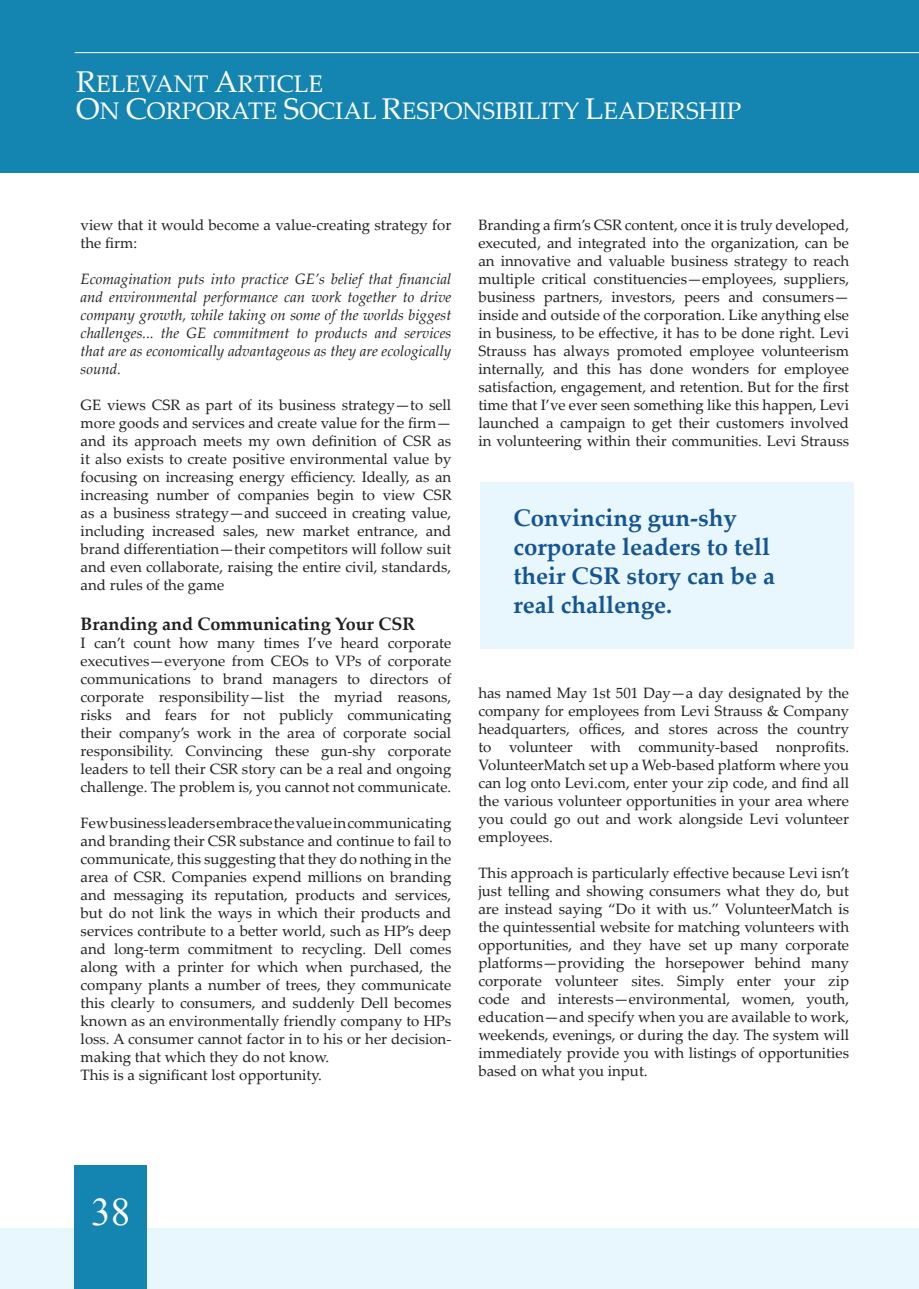
<style>
.page{position:relative;width:919px;height:1289px;background:#fff}
.page>*{position:absolute;margin:0;border:0;box-sizing:border-box;transform-origin:0 0}
.t1{font:39px "Times New Roman";color:#fff}
.t2{font:700 24px/28.8px "Palatino Linotype";color:#155593}
.t3{font:24px/27px "Palatino Linotype";color:#fff}
.t4{font:700 18px "Palatino Linotype";color:#231f20}
.t5{font:15px/18px "Palatino Linotype";color:#231f20;text-align:justify}
.t6{font:italic 15px/18px "Palatino Linotype";color:#231f20;text-align:justify}
.s1{font-size:30px}
</style>
<div class="page">
<div style="left:0;top:0;width:918px;height:173px;background:#1484b0"></div>
<div style="left:480px;top:482px;width:373px;height:167px;background:#e8f6fd"></div>
<div style="left:0;top:1228px;width:918px;height:60px;background:#e8f6fd"></div>
<div style="left:75px;top:1165px;width:72px;height:123px;background:#1484b0"></div>
<hr style="left:75px;top:52px;width:843px;height:1px;background:#fff">
<h2 class="t3" style="left:76px;top:69px;width:666px"><span class="s1">R</span>ELEVANT <span class="s1">A</span>RTICLE<br><span class="s1">O</span>N <span class="s1">C</span>ORPORATE <span class="s1">S</span>OCIAL <span class="s1">R</span>ESPONSIBILITY <span class="s1">L</span>EADERSHIP</h2>
<p class="t5" style="left:81px;top:215px;width:372px">view that it would become a value-creating strategy for the firm:</p>
<p class="t6" style="left:81px;top:269px;width:372px">Ecomagination puts into practice GE’s belief that financial and environmental performance can work together to drive company growth, while taking on some of the worlds biggest challenges... the GE commitment to products and services that are as economically advantageous as they are ecologically sound.</p>
<p class="t5" style="left:81px;top:395px;width:372px">GE views CSR as part of its business strategy—to sell more goods and services and create value for the firm— and its approach meets my own definition of CSR as it also exists to create positive environmental value by focusing on increasing energy efficiency. Ideally, as an increasing number of companies begin to view CSR as a business strategy—and succeed in creating value, including increased sales, new market entrance, and brand differentiation—their competitors will follow suit and even collaborate, raising the entire civil, standards, and rules of the game</p>
<p class="t4" style="left:81px;top:611px;width:336px">Branding and Communicating Your CSR</p>
<p class="t5" style="left:81px;top:633px;width:372px">I can’t count how many times I’ve heard corporate executives—everyone from CEOs to VPs of corporate communications to brand managers to directors of corporate responsibility—list the myriad reasons, risks and fears for not publicly communicating their company’s work in the area of corporate social responsibility. Convincing these gun-shy corporate leaders to tell their CSR story can be a real and ongoing challenge. The problem is, you cannot not communicate.</p>
<p class="t5" style="left:81px;top:813px;width:372px;text-align:left">Few business leaders embrace the value in communicating and branding their CSR substance and continue to fail to communicate, this suggesting that they do nothing in the area of CSR. Companies expend millions on branding and messaging its reputation, products and services, but do not link the ways in which their products and services contribute to a better world, such as HP’s deep and long-term commitment to recycling. Dell comes along with a printer for which when purchased, the company plants a number of trees, they communicate this clearly to consumers, and suddenly Dell becomes known as an environmentally friendly company to HPs loss. A consumer cannot factor in to his or her decision&shy;making that which they do not know.<br>This is a significant lost opportunity.</p>
<p class="t5" style="left:478px;top:215px;width:372px">Branding a firm’s CSR content, once it is truly developed, executed, and integrated into the organization, can be an innovative and valuable business strategy to reach multiple critical constituencies—employees, suppliers, business partners, investors, peers and consumers— inside and outside of the corporation. Like anything else in business, to be effective, it has to be done right. Levi Strauss has always promoted employee volunteerism internally, and this has done wonders for employee satisfaction, engagement, and retention. But for the first time that I’ve ever seen something like this happen, Levi launched a campaign to get their customers involved in volunteering within their communities. Levi Strauss</p>
<h2 class="t2" style="left:513px;top:503px;width:263px">Convincing gun-shy corporate leaders to tell their CSR story can be a real challenge.</h2>
<p class="t5" style="left:478px;top:683px;width:372px">has named May 1st 501 Day—a day designated by the company for employees from Levi Strauss &amp; Company headquarters, offices, and stores across the country to volunteer with community-based nonprofits.<br>VolunteerMatch set up a Web-based platform where you can log onto Levi.com, enter your zip code, and find all the various volunteer opportunities in your area where you could go out and work alongside Levi volunteer employees.</p>
<p class="t5" style="left:478px;top:863px;width:372px">This approach is particularly effective because Levi isn’t just telling and showing consumers what they do, but are instead saying “Do it with us.” VolunteerMatch is the quintessential website for matching volunteers with opportunities, and they have set up many corporate platforms—providing the horsepower behind many corporate volunteer sites. Simply enter your zip code and interests—environmental, women, youth, education—and specify when you are available to work, weekends, evenings, or during the day. The system will immediately provide you with listings of opportunities based on what you input.</p>
<h1 class="t1" style="left:91px;top:1185px;width:40px">38</h1>
</div>
